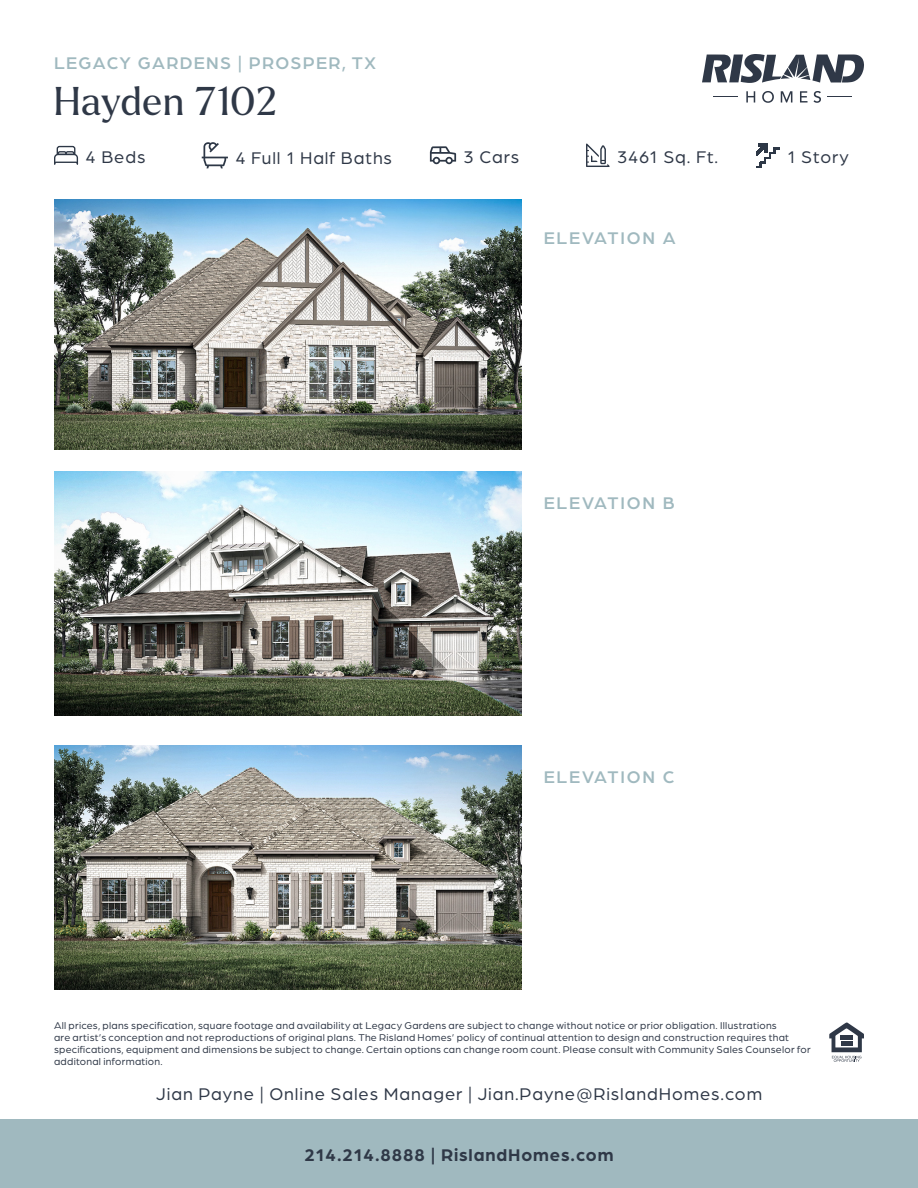
<style>
.page{position:relative;width:918px;height:1188px;background:#fff}
.page>*{position:absolute;margin:0;border:0;box-sizing:border-box;transform-origin:0 0}
.t1{font:39px "Larken";letter-spacing:.025em;color:#2f3847}
.t2{font:18px "Arboria";letter-spacing:.05em;color:#2f3847}
.t3{font:500 18px "Arboria";letter-spacing:.1em;color:#a0b9bf}
.t4{font:700 18px "Arboria";letter-spacing:.05em;color:#2f3847}
.t5{font:500 18px "Arboria";letter-spacing:.075em;color:#a0b9bf}
.t6{font:10.5px/12px "Arboria";letter-spacing:.025em;color:#2f3847}
</style>
<div class="page">
<svg style="left:702px;top:54px;width:162px;height:29px"></svg>
<svg style="left:713px;top:96px;width:25px;height:1px"></svg>
<svg style="left:827px;top:96px;width:25px;height:1px"></svg>
<svg style="left:746px;top:91px;width:9px;height:12px"></svg>
<svg style="left:762px;top:91px;width:12px;height:12px"></svg>
<svg style="left:781px;top:91px;width:11px;height:12px"></svg>
<svg style="left:800px;top:91px;width:8px;height:12px"></svg>
<svg style="left:814px;top:91px;width:7px;height:12px"></svg>
<div style="left:0;top:1119px;width:918px;height:69px;background:#a0b9bf"></div>
<img style="left:54px;top:746px;width:468px;height:243px">
<img style="left:54px;top:471px;width:468px;height:244px">
<svg style="left:829px;top:1022px;width:35px;height:40px"></svg>
<img style="left:54px;top:199px;width:468px;height:250px">
<svg style="left:54px;top:146px;width:24px;height:19px"></svg>
<svg style="left:202px;top:142px;width:26px;height:26px"></svg>
<svg style="left:430px;top:146px;width:26px;height:18px"></svg>
<svg style="left:586px;top:144px;width:24px;height:23px"></svg>
<img style="left:756px;top:143px;width:24px;height:24px">
<p class="t5" style="left:54px;top:51px;width:323px">LEGACY GARDENS | PROSPER, TX</p>
<p class="t1" style="left:54px;top:76px;width:224px">Hayden 7102</p>
<p class="t2" style="left:85px;top:145px;width:62px">4 Beds</p>
<p class="t2" style="left:235px;top:146px;width:158px">4 Full 1 Half Baths</p>
<p class="t2" style="left:464px;top:145px;width:57px">3 Cars</p>
<p class="t2" style="left:617px;top:145px;width:103px">3461 Sq. Ft.</p>
<p class="t2" style="left:788px;top:145px;width:63px">1 Story</p>
<p class="t3" style="left:544px;top:225px;width:133px">ELEVATION A</p>
<p class="t3" style="left:544px;top:491px;width:133px">ELEVATION B</p>
<p class="t3" style="left:544px;top:765px;width:132px">ELEVATION C</p>
<p class="t6" style="left:54px;top:1019px;width:758px">All prices, plans specification, square footage and availability at Legacy Gardens are subject to change without notice or prior obligation. Illustrations<br>are artist’s conception and not reproductions of original plans. The Risland Homes’ policy of continual attention to design and construction requires that specifications, equipment and dimensions be subject to change. Certain options can change room count. Please consult with Community Sales Counselor for additonal information.</p>
<p class="t2" style="left:156px;top:1082px;width:608px">Jian Payne | Online Sales Manager | Jian.Payne@RislandHomes.com</p>
<p class="t4" style="left:305px;top:1143px;width:310px">214.214.8888 | RislandHomes.com</p>
</div>
